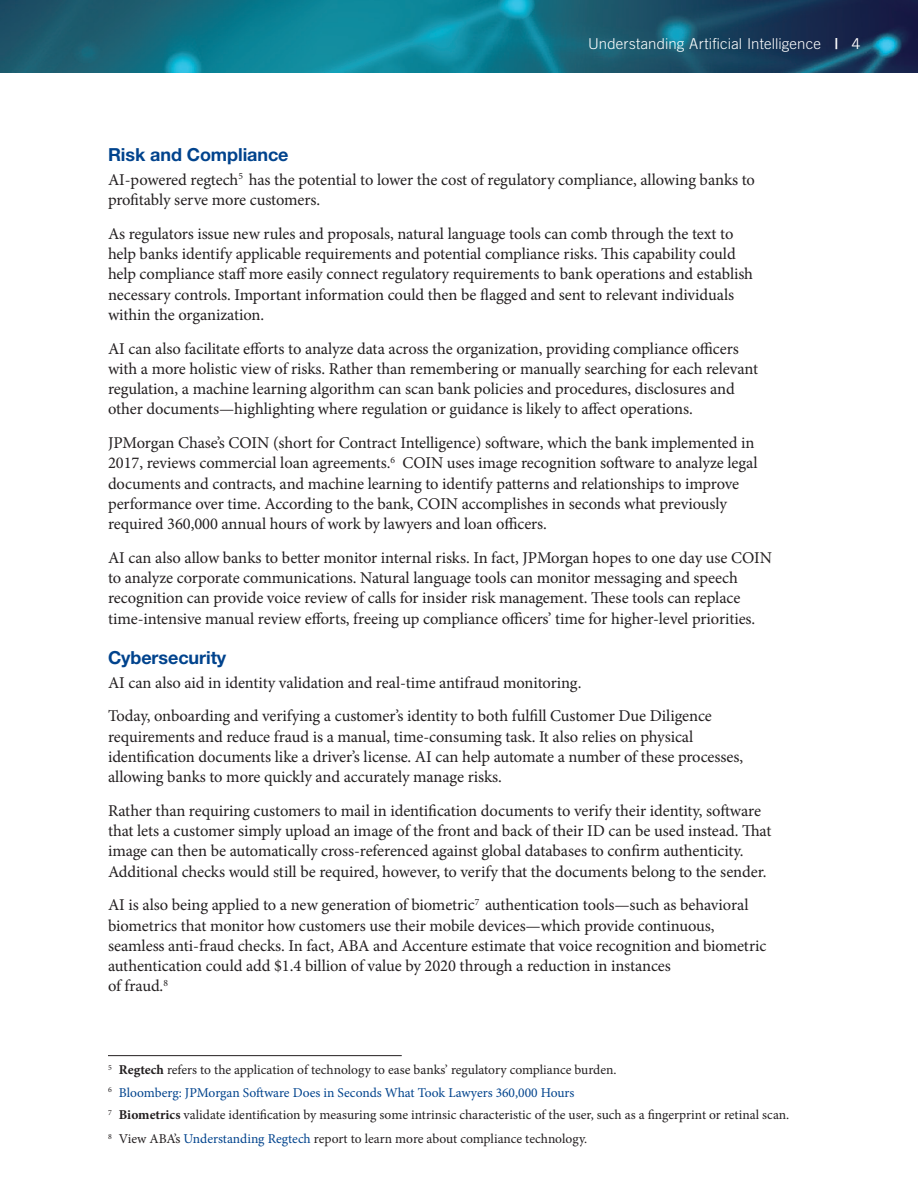
<style>
.page{position:relative;width:918px;height:1188px;background:#fff}
.page>*{position:absolute;margin:0;border:0;box-sizing:border-box;transform-origin:0 0}
.Sub_1{font:700 18px "Helvetica Neue LT Std";letter-spacing:-.005em;color:#00438d}
.Minion_Paragraph{font:16.5px/20.2px "Minion Pro";letter-spacing:-.005em;color:#231f20}
.t1{font:300 15px "Trade Gothic LT Std";letter-spacing:.01em;color:#fff}
.Footnote_text{font:13.5px "Minion Pro";color:#231f20}
.Footnote_text-2{font:13.5px "Minion Pro";color:#00438d}
.s1{font-family:"Trade Gothic LT Std Bd 2";font-weight:400}
.s2{font-weight:400}
.s3{font-weight:700}
.s4{color:#00438d}
</style>
<div class="page">
<img style="left:0;top:0;width:918px;height:73px">
<hr style="left:108px;top:1055px;width:294px;height:1px;background:#231f20">
<p class="t1" style="left:588px;top:35px;width:274px">Understanding Artificial Intelligence <span class="s1">|</span> <span class="s2">4</span></p>
<p class="Sub_1" style="left:108px;top:144px;width:182px">Risk and Compliance</p>
<p class="Minion_Paragraph" style="left:108px;top:170px;width:649px">AI-powered regtech<sup>5</sup> has the potential to lower the cost of regulatory compliance, allowing banks to profitably serve more customers.</p>
<p class="Minion_Paragraph" style="left:108px;top:224px;width:647px">As regulators issue new rules and proposals, natural language tools can comb through the text to help banks identify applicable requirements and potential compliance risks. This capability could help compliance staff more easily connect regulatory requirements to bank operations and establish necessary controls. Important information could then be flagged and sent to relevant individuals within the organization.</p>
<p class="Minion_Paragraph" style="left:108px;top:338px;width:652px">AI can also facilitate efforts to analyze data across the organization, providing compliance officers with a more holistic view of risks. Rather than remembering or manually searching for each relevant regulation, a machine learning algorithm can scan bank policies and procedures, disclosures and other documents—highlighting where regulation or guidance is likely to affect operations.</p>
<p class="Minion_Paragraph" style="left:108px;top:433px;width:651px">JPMorgan Chase’s COIN (short for Contract Intelligence) software, which the bank implemented in 2017, reviews commercial loan agreements.<sup>6</sup> COIN uses image recognition software to analyze legal documents and contracts, and machine learning to identify patterns and relationships to improve performance over time. According to the bank, COIN accomplishes in seconds what previously required 360,000 annual hours of work by lawyers and loan officers.</p>
<p class="Minion_Paragraph" style="left:108px;top:548px;width:666px">AI can also allow banks to better monitor internal risks. In fact, JPMorgan hopes to one day use COIN to analyze corporate communications. Natural language tools can monitor messaging and speech recognition can provide voice review of calls for insider risk management. These tools can replace time-intensive manual review efforts, freeing up compliance officers’ time for higher-level priorities.</p>
<p class="Sub_1" style="left:108px;top:647px;width:120px">Cybersecurity</p>
<p class="Minion_Paragraph" style="left:108px;top:672px;width:475px">AI can also aid in identity validation and real-time antifraud monitoring.</p>
<p class="Minion_Paragraph" style="left:108px;top:706px;width:637px">Today, onboarding and verifying a customer’s identity to both fulfill Customer Due Diligence requirements and reduce fraud is a manual, time-consuming task. It also relies on physical identification documents like a driver’s license. AI can help automate a number of these processes, allowing banks to more quickly and accurately manage risks.</p>
<p class="Minion_Paragraph" style="left:108px;top:801px;width:665px">Rather than requiring customers to mail in identification documents to verify their identity, software that lets a customer simply upload an image of the front and back of their ID can be used instead. That image can then be automatically cross-referenced against global databases to confirm authenticity.<br>Additional checks would still be required, however, to verify that the documents belong to the sender.</p>
<p class="Minion_Paragraph" style="left:108px;top:895px;width:660px">AI is also being applied to a new generation of biometric<sup>7</sup> authentication tools—such as behavioral biometrics that monitor how customers use their mobile devices—which provide continuous, seamless anti-fraud checks. In fact, ABA and Accenture estimate that voice recognition and biometric authentication could add $1.4 billion of value by 2020 through a reduction in instances<br>of fraud.<sup>8</sup></p>
<p class="Footnote_text" style="left:108px;top:1061px;width:510px"><sup>5</sup> <span class="s3">Regtech</span> refers to the application of technology to ease banks’ regulatory compliance burden.</p>
<p class="Footnote_text-2" style="left:108px;top:1084px;width:468px"><sup>6</sup> Bloomberg: JPMorgan Software Does in Seconds What Took Lawyers 360,000 Hours</p>
<p class="Footnote_text" style="left:108px;top:1106px;width:683px"><sup>7</sup> <span class="s3">Biometrics</span> validate identification by measuring some intrinsic characteristic of the user, such as a fingerprint or retinal scan.</p>
<p class="Footnote_text" style="left:108px;top:1130px;width:481px"><sup>8</sup> View ABA’s <span class="s4">Understanding Regtech</span> report to learn more about compliance technology.</p>
</div>
